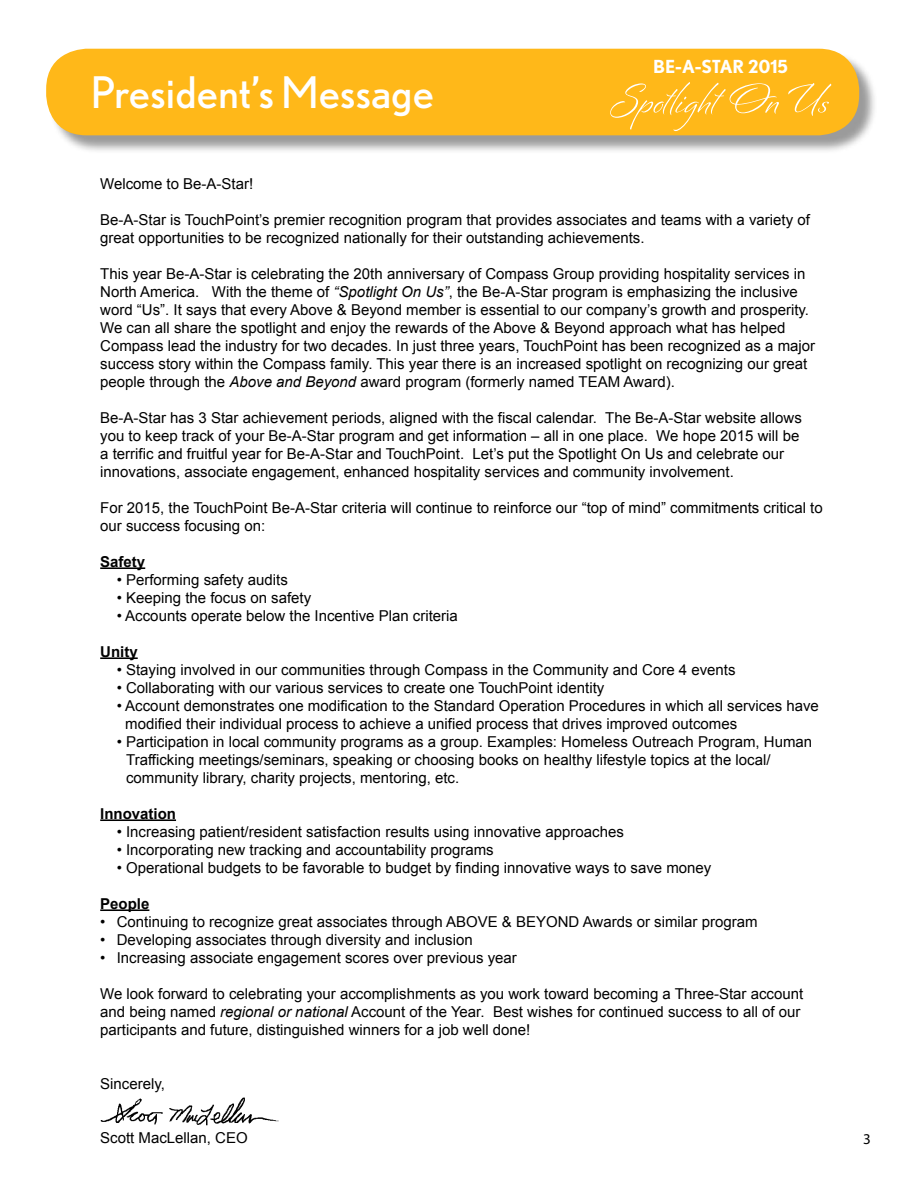
<style>
.page{position:relative;width:918px;height:1188px;background:#fff}
.page>*{position:absolute;margin:0;border:0;box-sizing:border-box;transform-origin:0 0}
.t1{font:43.5px "Nobel";color:#fff}
.t2{font:700 18px "Nobel";color:#fff}
.t3{font:15px/18px "Arial";color:#000}
.t4{font:700 15px "Arial";color:#000}
.t5{font:15px "Myriad Pro";color:#000}
.s1{font-style:italic}
</style>
<div class="page">
<div style="left:48px;top:51px;width:830px;height:103px;background:#000;opacity:.4"></div>
<div style="left:46px;top:49px;width:813px;height:86px;background:#ffb819;border-radius:40px"></div>
<svg style="left:610px;top:82px;width:169px;height:49px"></svg>
<svg style="left:788px;top:83px;width:43px;height:33px"></svg>
<hr style="left:100px;top:567px;width:45px;height:2px;background:#000">
<hr style="left:100px;top:657px;width:38px;height:2px;background:#000">
<hr style="left:100px;top:819px;width:76px;height:2px;background:#000">
<hr style="left:100px;top:909px;width:49px;height:2px;background:#000">
<img style="left:100px;top:1097px;width:179px;height:29px">
<h1 class="t1" style="left:91px;top:68px;width:345px">President’s Message</h1>
<p class="t2" style="left:653px;top:56px;width:137px">BE-A-STAR 2015</p>
<p class="t3" style="left:100px;top:175px;width:155px">Welcome to Be-A-Star!</p>
<p class="t3" style="left:100px;top:211px;width:711px">Be-A-Star is TouchPoint’s premier recognition program that provides associates and teams with a variety of great opportunities to be recognized nationally for their outstanding achievements.</p>
<p class="t3" style="left:100px;top:265px;width:717px">This year Be-A-Star is celebrating the 20th anniversary of Compass Group providing hospitality services in North America. With the theme of <span class="s1">“Spotlight On Us”</span>, the Be-A-Star program is emphasizing the inclusive word “Us”. It says that every Above &amp; Beyond member is essential to our company’s growth and prosperity.<br>We can all share the spotlight and enjoy the rewards of the Above &amp; Beyond approach what has helped Compass lead the industry for two decades. In just three years, TouchPoint has been recognized as a major success story within the Compass family. This year there is an increased spotlight on recognizing our great people through the <span class="s1">Above and Beyond</span> award program (formerly named TEAM Award).</p>
<p class="t3" style="left:100px;top:409px;width:703px">Be-A-Star has 3 Star achievement periods, aligned with the fiscal calendar. The Be-A-Star website allows you to keep track of your Be-A-Star program and get information – all in one place. We hope 2015 will be a terrific and fruitful year for Be-A-Star and TouchPoint. Let’s put the Spotlight On Us and celebrate our innovations, associate engagement, enhanced hospitality services and community involvement.</p>
<p class="t3" style="left:100px;top:499px;width:724px">For 2015, the TouchPoint Be-A-Star criteria will continue to reinforce our “top of mind” commitments critical to our success focusing on:</p>
<p class="t4" style="left:100px;top:551px;width:47px">Safety</p>
<p class="t3" style="left:117px;top:571px;width:173px">• Performing safety audits</p>
<p class="t3" style="left:117px;top:589px;width:196px">• Keeping the focus on safety</p>
<p class="t3" style="left:117px;top:607px;width:343px">• Accounts operate below the Incentive Plan criteria</p>
<p class="t4" style="left:100px;top:641px;width:39px">Unity</p>
<p class="t3" style="left:117px;top:661px;width:620px">• Staying involved in our communities through Compass in the Community and Core 4 events</p>
<p class="t3" style="left:117px;top:679px;width:489px">• Collaborating with our various services to create one TouchPoint identity</p>
<p class="t3" style="left:125px;top:697px;width:695px;text-indent:-9px">• Account demonstrates one modification to the Standard Operation Procedures in which all services have modified their individual process to achieve a unified process that drives improved outcomes</p>
<p class="t3" style="left:126px;top:733px;width:688px;text-indent:-9px">• Participation in local community programs as a group. Examples: Homeless Outreach Program, Human<br>Trafficking meetings/seminars, speaking or choosing books on healthy lifestyle topics at the local/ community library, charity projects, mentoring, etc.</p>
<p class="t4" style="left:100px;top:803px;width:77px">Innovation</p>
<p class="t3" style="left:117px;top:823px;width:509px">• Increasing patient/resident satisfaction results using innovative approaches</p>
<p class="t3" style="left:117px;top:841px;width:379px">• Incorporating new tracking and accountability programs</p>
<p class="t3" style="left:117px;top:859px;width:596px">• Operational budgets to be favorable to budget by finding innovative ways to save money</p>
<p class="t4" style="left:100px;top:893px;width:51px">People</p>
<p class="t3" style="left:100px;top:913px;width:659px">• Continuing to recognize great associates through ABOVE &amp; BEYOND Awards or similar program</p>
<p class="t3" style="left:100px;top:931px;width:374px">• Developing associates through diversity and inclusion</p>
<p class="t3" style="left:100px;top:949px;width:418px">• Increasing associate engagement scores over previous year</p>
<p class="t3" style="left:100px;top:985px;width:705px">We look forward to celebrating your accomplishments as you work toward becoming a Three-Star account and being named <span class="s1">regional or national</span> Account of the Year. Best wishes for continued success to all of our participants and future, distinguished winners for a job well done!</p>
<p class="t3" style="left:100px;top:1075px;width:66px">Sincerely,</p>
<p class="t3" style="left:100px;top:1129px;width:149px">Scott MacLellan, CEO</p>
<p class="t5" style="left:863px;top:1130px;width:9px">3</p>
</div>
